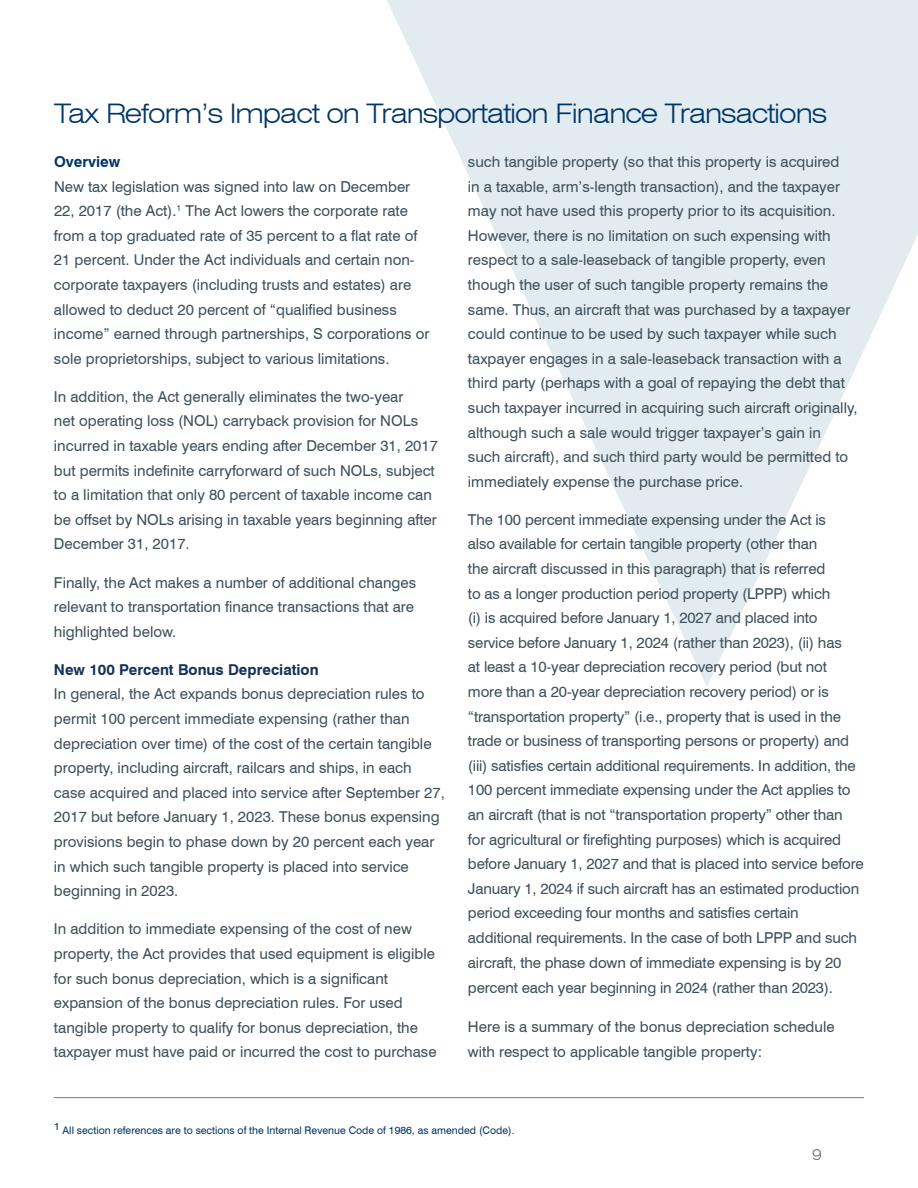
<style>
.page{position:relative;width:918px;height:1188px;background:#fff}
.page>*{position:absolute;margin:0;border:0;box-sizing:border-box;transform-origin:0 0}
.t1{font:300 expanded 27px "Swiss 721 BT";letter-spacing:-.04em;color:#003667}
.t2{font:15px/24.6px "Swiss 721 BT";color:#3d4f59}
.t3{font:700 15px "Swiss 721 BT";color:#163159}
.t4{font:700 15px "Swiss 721 BT";color:#003667}
.t5{font:300 expanded 15px "Swiss 721 BT";color:#726663}
.t6{font:10.5px "Swiss 721 BT";color:#003667}
</style>
<div class="page">
<svg style="left:387px;top:0;width:531px;height:686px;fill:#e2ebf0"></svg>
<hr style="left:54px;top:1097px;width:810px;height:1px;background:#78797c">
<h1 class="t1" style="left:54px;top:97px;width:775px">Tax Reform’s Impact on Transportation Finance Transactions</h1>
<p class="t4" style="left:54px;top:152px;width:68px">Overview</p>
<p class="t2" style="left:54px;top:174px;width:377px">New tax legislation was signed into law on December 22, 2017 (the Act).<sup>1</sup> The Act lowers the corporate rate from a top graduated rate of 35 percent to a flat rate of 21 percent. Under the Act individuals and certain non&shy;corporate taxpayers (including trusts and estates) are allowed to deduct 20 percent of “qualified business income” earned through partnerships, S corporations or sole proprietorships, subject to various limitations.</p>
<p class="t2" style="left:54px;top:384px;width:385px">In addition, the Act generally eliminates the two-year<br>net operating loss (NOL) carryback provision for NOLs incurred in taxable years ending after December 31, 2017 but permits indefinite carryforward of such NOLs, subject to a limitation that only 80 percent of taxable income can be offset by NOLs arising in taxable years beginning after December 31, 2017.</p>
<p class="t2" style="left:54px;top:570px;width:364px">Finally, the Act makes a number of additional changes relevant to transportation finance transactions that are highlighted below.</p>
<p class="t3" style="left:54px;top:660px;width:266px">New 100 Percent Bonus Depreciation</p>
<p class="t2" style="left:54px;top:682px;width:392px">In general, the Act expands bonus depreciation rules to permit 100 percent immediate expensing (rather than depreciation over time) of the cost of the certain tangible property, including aircraft, railcars and ships, in each case acquired and placed into service after September 27, 2017 but before January 1, 2023. These bonus expensing provisions begin to phase down by 20 percent each year in which such tangible property is placed into service beginning in 2023.</p>
<p class="t2" style="left:54px;top:917px;width:384px">In addition to immediate expensing of the cost of new property, the Act provides that used equipment is eligible for such bonus depreciation, which is a significant expansion of the bonus depreciation rules. For used tangible property to qualify for bonus depreciation, the taxpayer must have paid or incurred the cost to purchase</p>
<p class="t2" style="left:468px;top:149px;width:391px">such tangible property (so that this property is acquired<br>in a taxable, arm’s-length transaction), and the taxpayer may not have used this property prior to its acquisition.<br>However, there is no limitation on such expensing with respect to a sale-leaseback of tangible property, even though the user of such tangible property remains the same. Thus, an aircraft that was purchased by a taxpayer could continue to be used by such taxpayer while such taxpayer engages in a sale-leaseback transaction with a third party (perhaps with a goal of repaying the debt that such taxpayer incurred in acquiring such aircraft originally, although such a sale would trigger taxpayer’s gain in<br>such aircraft), and such third party would be permitted to immediately expense the purchase price.</p>
<p class="t2" style="left:468px;top:507px;width:397px">The 100 percent immediate expensing under the Act is<br>also available for certain tangible property (other than<br>the aircraft discussed in this paragraph) that is referred<br>to as a longer production period property (LPPP) which<br>(i) is acquired before January 1, 2027 and placed into service before January 1, 2024 (rather than 2023), (ii) has<br>at least a 10-year depreciation recovery period (but not more than a 20-year depreciation recovery period) or is “transportation property” (i.e., property that is used in the trade or business of transporting persons or property) and (iii) satisfies certain additional requirements. In addition, the 100 percent immediate expensing under the Act applies to an aircraft (that is not “transportation property” other than<br>for agricultural or firefighting purposes) which is acquired before January 1, 2027 and that is placed into service before January 1, 2024 if such aircraft has an estimated production period exceeding four months and satisfies certain additional requirements. In the case of both LPPP and such aircraft, the phase down of immediate expensing is by 20 percent each year beginning in 2024 (rather than 2023).</p>
<p class="t2" style="left:468px;top:1014px;width:368px;line-height:25.2px">Here is a summary of the bonus depreciation schedule with respect to applicable tangible property:</p>
<p class="t6" style="left:54px;top:1124px;width:462px">1 All section references are to sections of the Internal Revenue Code of 1986, as amended (Code).</p>
<p class="t5" style="left:812px;top:1146px;width:11px">9</p>
</div>
